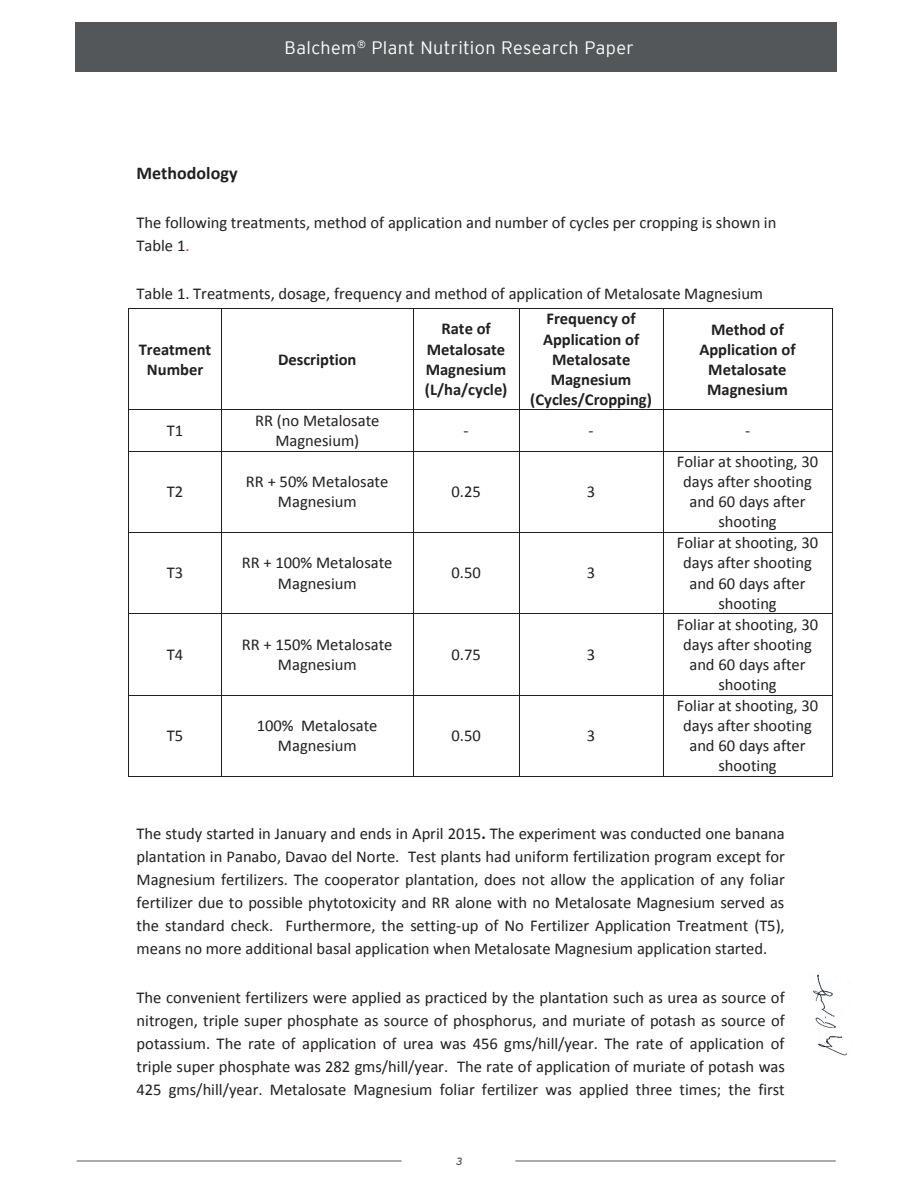
<style>
.page{position:relative;width:918px;height:1188px;background:#fff}
.page>*{position:absolute;margin:0;border:0;box-sizing:border-box;transform-origin:0 0}
.t1{font:300 18px "Interstate";letter-spacing:.02em;color:#fff}
.t2{font:700 18px "Calibri";color:#231f20}
.t3{font:16.5px/20.1px "Calibri";color:#231f20;text-align:center}
.t4{font:700 16.5px/20.1px "Calibri";letter-spacing:-.005em;color:#231f20;text-align:center}
.t5{font:italic 10.5px "Interstate";color:#535759}
.s1{color:#ee1f23}
.s2{font-weight:700}
</style>
<div class="page">
<hr style="left:129px;top:308px;width:92px;height:1px;background:#231f20">
<hr style="left:222px;top:308px;width:191px;height:1px;background:#231f20">
<hr style="left:413px;top:308px;width:106px;height:1px;background:#231f20">
<hr style="left:520px;top:308px;width:143px;height:1px;background:#231f20">
<hr style="left:664px;top:308px;width:168px;height:1px;background:#231f20">
<hr style="left:128px;top:309px;width:1px;height:101px;background:#231f20">
<hr style="left:221px;top:309px;width:1px;height:101px;background:#231f20">
<hr style="left:413px;top:309px;width:1px;height:101px;background:#231f20">
<hr style="left:519px;top:309px;width:1px;height:101px;background:#231f20">
<hr style="left:663px;top:309px;width:1px;height:101px;background:#231f20">
<hr style="left:832px;top:309px;width:1px;height:101px;background:#231f20">
<hr style="left:129px;top:410px;width:92px;height:1px;background:#231f20">
<hr style="left:222px;top:410px;width:191px;height:1px;background:#231f20">
<hr style="left:413px;top:410px;width:106px;height:1px;background:#231f20">
<hr style="left:520px;top:410px;width:143px;height:1px;background:#231f20">
<hr style="left:664px;top:410px;width:168px;height:1px;background:#231f20">
<hr style="left:128px;top:410px;width:1px;height:41px;background:#231f20">
<hr style="left:221px;top:410px;width:1px;height:41px;background:#231f20">
<hr style="left:413px;top:410px;width:1px;height:41px;background:#231f20">
<hr style="left:519px;top:410px;width:1px;height:41px;background:#231f20">
<hr style="left:663px;top:410px;width:1px;height:41px;background:#231f20">
<hr style="left:832px;top:410px;width:1px;height:41px;background:#231f20">
<hr style="left:129px;top:451px;width:92px;height:1px;background:#231f20">
<hr style="left:222px;top:451px;width:191px;height:1px;background:#231f20">
<hr style="left:413px;top:451px;width:106px;height:1px;background:#231f20">
<hr style="left:520px;top:451px;width:143px;height:1px;background:#231f20">
<hr style="left:664px;top:451px;width:168px;height:1px;background:#231f20">
<hr style="left:128px;top:451px;width:1px;height:81px;background:#231f20">
<hr style="left:221px;top:451px;width:1px;height:81px;background:#231f20">
<hr style="left:413px;top:451px;width:1px;height:81px;background:#231f20">
<hr style="left:519px;top:451px;width:1px;height:81px;background:#231f20">
<hr style="left:663px;top:451px;width:1px;height:81px;background:#231f20">
<hr style="left:832px;top:451px;width:1px;height:81px;background:#231f20">
<hr style="left:129px;top:532px;width:92px;height:1px;background:#231f20">
<hr style="left:222px;top:532px;width:191px;height:1px;background:#231f20">
<hr style="left:413px;top:532px;width:106px;height:1px;background:#231f20">
<hr style="left:520px;top:532px;width:143px;height:1px;background:#231f20">
<hr style="left:664px;top:532px;width:168px;height:1px;background:#231f20">
<hr style="left:128px;top:533px;width:1px;height:80px;background:#231f20">
<hr style="left:221px;top:533px;width:1px;height:80px;background:#231f20">
<hr style="left:413px;top:533px;width:1px;height:80px;background:#231f20">
<hr style="left:519px;top:533px;width:1px;height:80px;background:#231f20">
<hr style="left:663px;top:533px;width:1px;height:80px;background:#231f20">
<hr style="left:832px;top:533px;width:1px;height:80px;background:#231f20">
<hr style="left:129px;top:613px;width:92px;height:1px;background:#231f20">
<hr style="left:222px;top:613px;width:191px;height:1px;background:#231f20">
<hr style="left:413px;top:613px;width:106px;height:1px;background:#231f20">
<hr style="left:520px;top:613px;width:143px;height:1px;background:#231f20">
<hr style="left:664px;top:613px;width:168px;height:1px;background:#231f20">
<hr style="left:128px;top:614px;width:1px;height:81px;background:#231f20">
<hr style="left:221px;top:614px;width:1px;height:81px;background:#231f20">
<hr style="left:413px;top:614px;width:1px;height:81px;background:#231f20">
<hr style="left:519px;top:614px;width:1px;height:81px;background:#231f20">
<hr style="left:663px;top:614px;width:1px;height:81px;background:#231f20">
<hr style="left:832px;top:614px;width:1px;height:81px;background:#231f20">
<hr style="left:129px;top:695px;width:92px;height:1px;background:#231f20">
<hr style="left:222px;top:695px;width:191px;height:1px;background:#231f20">
<hr style="left:413px;top:695px;width:106px;height:1px;background:#231f20">
<hr style="left:520px;top:695px;width:143px;height:1px;background:#231f20">
<hr style="left:664px;top:695px;width:168px;height:1px;background:#231f20">
<hr style="left:128px;top:695px;width:1px;height:81px;background:#231f20">
<hr style="left:129px;top:776px;width:92px;height:1px;background:#231f20">
<hr style="left:221px;top:695px;width:1px;height:81px;background:#231f20">
<hr style="left:222px;top:776px;width:191px;height:1px;background:#231f20">
<hr style="left:413px;top:695px;width:1px;height:81px;background:#231f20">
<hr style="left:413px;top:776px;width:106px;height:1px;background:#231f20">
<hr style="left:519px;top:695px;width:1px;height:81px;background:#231f20">
<hr style="left:520px;top:776px;width:143px;height:1px;background:#231f20">
<hr style="left:663px;top:695px;width:1px;height:81px;background:#231f20">
<hr style="left:664px;top:776px;width:168px;height:1px;background:#231f20">
<hr style="left:832px;top:695px;width:1px;height:81px;background:#231f20">
<img style="left:813px;top:974px;width:35px;height:82px">
<div style="left:76px;top:22px;width:761px;height:50px;background:#535759"></div>
<hr style="left:515px;top:1161px;width:321px;height:1px;background:#555759">
<hr style="left:77px;top:1161px;width:325px;height:1px;background:#555759">
<p class="t1" style="left:285px;top:38px;width:351px">Balchem<sup>®</sup> Plant Nutrition Research Paper</p>
<p class="t2" style="left:137px;top:161px;width:103px">Methodology</p>
<p class="t3" style="left:137px;top:211px;width:641px;line-height:23.1px;text-align:left">The following treatments, method of application and number of cycles per cropping is shown in<br>Table 1<span class="s1">.</span></p>
<p class="t3" style="left:137px;top:284px;width:628px">Table 1. Treatments, dosage, frequency and method of application of Metalosate Magnesium</p>
<p class="t4" style="left:139px;top:339px;width:74px">Treatment<br>Number</p>
<p class="t4" style="left:278px;top:349px;width:80px">Description</p>
<p class="t3" style="left:167px;top:420px;width:18px">T1</p>
<p class="t3" style="left:255px;top:411px;width:126px">RR (no Metalosate<br>Magnesium)</p>
<p class="t4" style="left:425px;top:319px;width:84px">Rate of<br>Metalosate<br>Magnesium (L/ha/cycle)</p>
<p class="t4" style="left:530px;top:309px;width:123px">Frequency of<br>Application of<br>Metalosate<br>Magnesium (Cycles/Cropping)</p>
<p class="t4" style="left:699px;top:319px;width:98px">Method of<br>Application of<br>Metalosate<br>Magnesium</p>
<p class="t3" style="left:464px;top:420px;width:7px">-</p>
<p class="t3" style="left:589px;top:420px;width:7px">-</p>
<p class="t3" style="left:745px;top:420px;width:7px">-</p>
<p class="t3" style="left:167px;top:482px;width:18px">T2</p>
<p class="t3" style="left:246px;top:472px;width:144px">RR + 50% Metalosate<br>Magnesium</p>
<p class="t3" style="left:451px;top:482px;width:31px">0.25</p>
<p class="t3" style="left:587px;top:482px;width:10px">3</p>
<p class="t3" style="left:167px;top:563px;width:18px">T3</p>
<p class="t3" style="left:242px;top:553px;width:152px">RR + 100% Metalosate<br>Magnesium</p>
<p class="t3" style="left:451px;top:563px;width:31px">0.50</p>
<p class="t3" style="left:587px;top:563px;width:10px">3</p>
<p class="t3" style="left:167px;top:644px;width:18px">T4</p>
<p class="t3" style="left:242px;top:634px;width:152px">RR + 150% Metalosate<br>Magnesium</p>
<p class="t3" style="left:451px;top:644px;width:31px">0.75</p>
<p class="t3" style="left:587px;top:644px;width:10px">3</p>
<p class="t3" style="left:167px;top:726px;width:18px">T5</p>
<p class="t3" style="left:257px;top:716px;width:122px">100% Metalosate<br>Magnesium</p>
<p class="t3" style="left:451px;top:726px;width:31px">0.50</p>
<p class="t3" style="left:587px;top:726px;width:10px">3</p>
<p class="t3" style="left:677px;top:451px;width:143px">Foliar at shooting, 30 days after shooting and 60 days after shooting</p>
<p class="t3" style="left:677px;top:533px;width:143px">Foliar at shooting, 30 days after shooting and 60 days after shooting</p>
<p class="t3" style="left:677px;top:614px;width:143px">Foliar at shooting, 30 days after shooting and 60 days after shooting</p>
<p class="t3" style="left:677px;top:696px;width:143px">Foliar at shooting, 30 days after shooting and 60 days after shooting</p>
<p class="t3" style="left:137px;top:822px;width:650px;line-height:23.1px;text-align:justify">The study started in January and ends in April 2015<span class="s2">.</span> The experiment was conducted one banana plantation in Panabo, Davao del Norte. Test plants had uniform fertilization program except for Magnesium fertilizers. The cooperator plantation, does not allow the application of any foliar fertilizer due to possible phytotoxicity and RR alone with no Metalosate Magnesium served as the standard check. Furthermore, the setting-up of No Fertilizer Application Treatment (T5), means no more additional basal application when Metalosate Magnesium application started.</p>
<p class="t3" style="left:137px;top:986px;width:650px;line-height:23.1px;text-align:justify">The convenient fertilizers were applied as practiced by the plantation such as urea as source of nitrogen, triple super phosphate as source of phosphorus, and muriate of potash as source of potassium. The rate of application of urea was 456 gms/hill/year. The rate of application of triple super phosphate was 282 gms/hill/year. The rate of application of muriate of potash was 425 gms/hill/year. Metalosate Magnesium foliar fertilizer was applied three times; the first</p>
<p class="t5" style="left:456px;top:1155px;width:8px">3</p>
</div>
